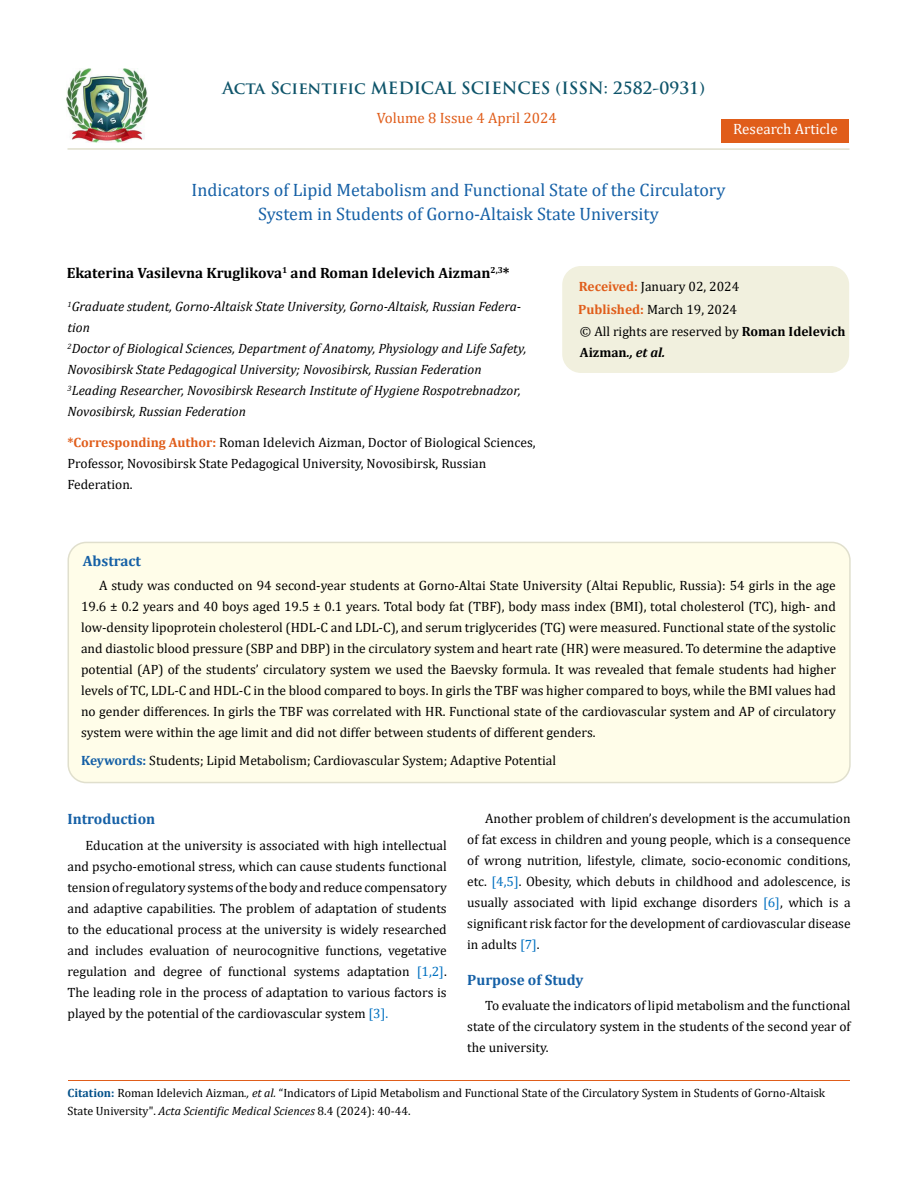
<style>
.page{position:relative;width:917px;height:1188px;background:#fff}
.page>*{position:absolute;margin:0;border:0;box-sizing:border-box;transform-origin:0 0}
.t1{font:18px/24px "Cambria";color:#1560a6;text-align:center}
.t2{font:700 16.5px "Trajan Pro";color:#0e546a}
.t3{font:700 15px "Cambria";color:#000}
.t4{font:700 15px "Cambria";color:#1560a6}
.t5{font:15px "Cambria";color:#e05d1a}
.t6{font:15px "Cambria";color:#fff}
.t7{font:13.5px/21px "Cambria";color:#000;text-align:justify}
.t8{font:italic 13.5px/21px "Cambria";color:#000}
.t9{font:12px/18px "Cambria";color:#000}
.s1{font-weight:700;color:#e05d1a}
.s2{font-weight:700}
.s3{font-weight:700;font-style:italic}
.s4{font-weight:700;color:#1560a6}
.s5{color:#0070c0}
.s6{font-weight:700;color:#035089}
.s7{font-style:italic}
</style>
<div class="page">
<img style="left:67px;top:68px;width:80px;height:74px">
<div style="left:721px;top:119px;width:128px;height:23px;background:#e05d1a"></div>
<div style="left:563px;top:267px;width:285px;height:105px;background:#f1f0de;border-radius:18px"></div>
<div style="left:562px;top:266px;width:287px;height:107px;border:2px solid #f1f0de;border-radius:18px"></div>
<div style="left:68px;top:542px;width:781px;height:241px;background:#fffde9;border-radius:18px"></div>
<div style="left:67px;top:542px;width:783px;height:241px;border:2px solid #e0dfcd;border-radius:18px"></div>
<hr style="left:68px;top:1081px;width:781px;height:1px;background:#e05d1a">
<hr style="left:67px;top:148px;width:782px;height:2px;background:#e0dfcd">
<p class="t2" style="left:222px;top:77px;width:484px">Acta Scientific MEDICAL SCIENCES (ISSN: 2582-0931)</p>
<p class="t5" style="left:376px;top:109px;width:182px">Volume 8 Issue 4 April 2024</p>
<p class="t6" style="left:733px;top:120px;width:106px">Research Article</p>
<h1 class="t1" style="left:191px;top:178px;width:535px">Indicators of Lipid Metabolism and Functional State of the Circulatory<br>System in Students of Gorno-Altaisk State University</h1>
<p class="t3" style="left:67px;top:263px;width:444px">Ekaterina Vasilevna Kruglikova<sup>1</sup> and Roman Idelevich Aizman<sup>2,3</sup>*</p>
<p class="t8" style="left:67px;top:296px;width:460px"><sup>1</sup>Graduate student, Gorno-Altaisk State University, Gorno-Altaisk, Russian Federa&shy;tion<br><sup>2</sup>Doctor of Biological Sciences, Department of Anatomy, Physiology and Life Safety, Novosibirsk State Pedagogical University; Novosibirsk, Russian Federation <sup>3</sup>Leading Researcher, Novosibirsk Research Institute of Hygiene Rospotrebnadzor, Novosibirsk, Russian Federation</p>
<p class="t7" style="left:67px;top:432px;width:469px;text-align:left"><span class="s1">*Corresponding Author:</span> Roman Idelevich Aizman, Doctor of Biological Sciences,<br>Professor, Novosibirsk State Pedagogical University, Novosibirsk, Russian<br>Federation.</p>
<p class="t7" style="left:578px;top:275px;width:163px;line-height:23px"><span class="s1">Received:</span> January 02, 2024<br><span class="s1">Published:</span> March 19, 2024</p>
<p class="t7" style="left:580px;top:321px;width:267px">© All rights are reserved by <span class="s2">Roman Idelevich<br>Aizman</span><span class="s3">., et al.</span></p>
<p class="t4" style="left:83px;top:550px;width:60px">Abstract</p>
<p class="t7" style="left:81px;top:575px;width:756px;text-indent:18px">A study was conducted on 94 second-year students at Gorno-Altai State University (Altai Republic, Russia): 54 girls in the age 19.6 ± 0.2 years and 40 boys aged 19.5 ± 0.1 years. Total body fat (TBF), body mass index (BMI), total cholesterol (TC), high- and low-density lipoprotein cholesterol (HDL-C and LDL-C), and serum triglycerides (TG) were measured. Functional state of the systolic and diastolic blood pressure (SBP and DBP) in the circulatory system and heart rate (HR) were measured. To determine the adaptive potential (AP) of the students’ circulatory system we used the Baevsky formula. It was revealed that female students had higher levels of TC, LDL-C and HDL-C in the blood compared to boys. In girls the TBF was higher compared to boys, while the BMI values had no gender differences. In girls the TBF was correlated with HR. Functional state of the cardiovascular system and AP of circulatory system were within the age limit and did not differ between students of different genders.</p>
<p class="t7" style="left:81px;top:750px;width:476px"><span class="s4">Keywords:</span> Students; Lipid Metabolism; Cardiovascular System; Adaptive Potential</p>
<p class="t7" style="left:467px;top:807px;width:385px;text-indent:18px">Another problem of children’s development is the accumulation of fat excess in children and young people, which is a consequence of wrong nutrition, lifestyle, climate, socio-economic conditions, etc. <span class="s5">[4,5]</span>. Obesity, which debuts in childhood and adolescence, is usually associated with lipid exchange disorders <span class="s5">[6]</span>, which is a significant risk factor for the development of cardiovascular disease in adults <span class="s5">[7]</span>.</p>
<p class="t4" style="left:467px;top:969px;width:118px">Purpose of Study</p>
<p class="t7" style="left:467px;top:995px;width:385px;text-indent:18px">To evaluate the indicators of lipid metabolism and the functional state of the circulatory system in the students of the second year of the university.</p>
<p class="t9" style="left:68px;top:1084px;width:759px"><span class="s6">Citation:</span> Roman Idelevich Aizman<span class="s7">., et al.</span> “Indicators of Lipid Metabolism and Functional State of the Circulatory System in Students of Gorno-Altaisk<br>State University". <span class="s7">Acta Scientific Medical Sciences</span> 8.4 (2024): 40-44.</p>
<p class="t4" style="left:67px;top:809px;width:89px">Introduction</p>
<p class="t7" style="left:67px;top:835px;width:381px;text-indent:18px">Education at the university is associated with high intellectual and psycho-emotional stress, which can cause students functional tension of regulatory systems of the body and reduce compensatory and adaptive capabilities. The problem of adaptation of students to the educational process at the university is widely researched and includes evaluation of neurocognitive functions, vegetative regulation and degree of functional systems adaptation <span class="s5">[1,2]</span>.<br>The leading role in the process of adaptation to various factors is played by the potential of the cardiovascular system <span class="s5">[3].</span></p>
</div>
